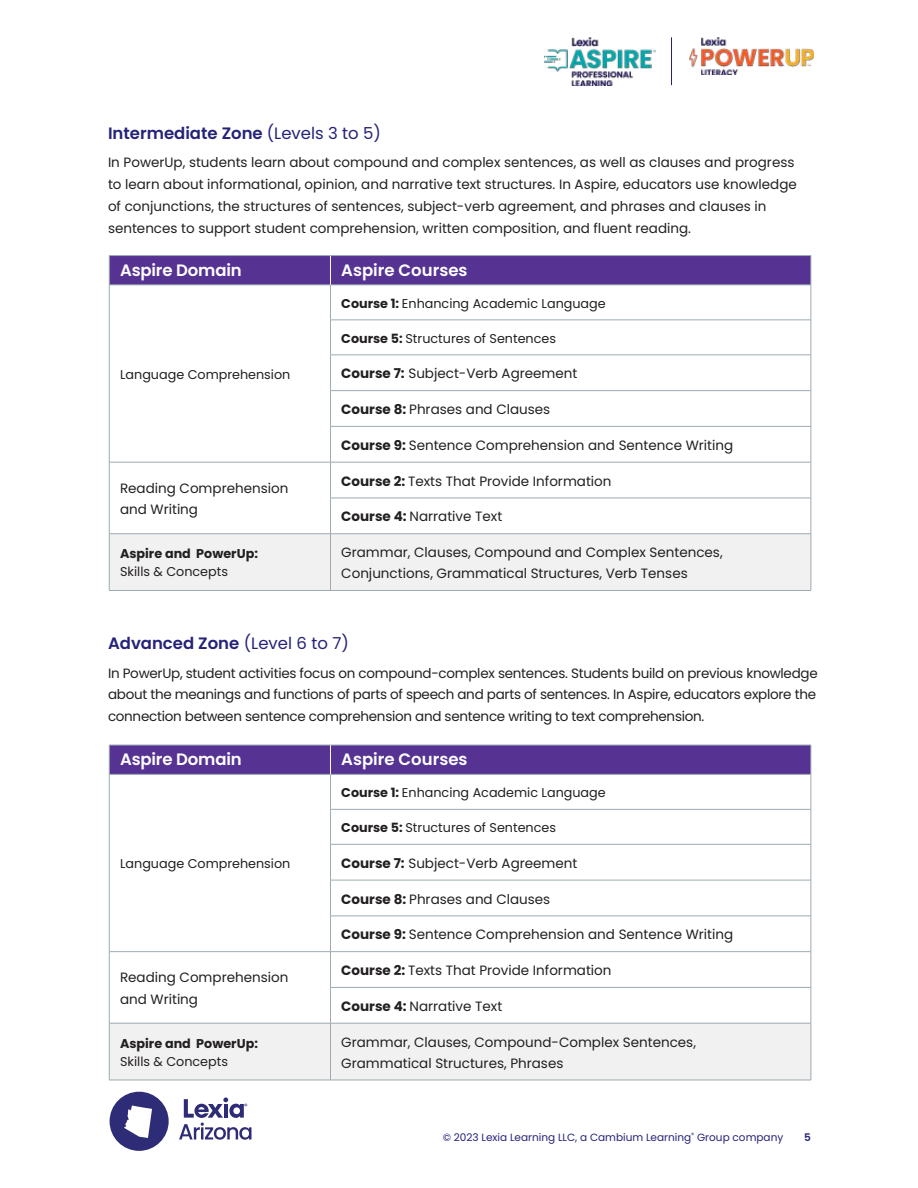
<style>
.page{position:relative;width:918px;height:1188px;background:#fff}
.page>*{position:absolute;margin:0;border:0;box-sizing:border-box;transform-origin:0 0}
.t1{font:600 16.5px "Poppins";color:#242279}
.t2{font:600 16.5px "Poppins";color:#fff}
.t3{font:13.5px/21.8px "Poppins";color:#221f1f}
.t4{font:13.5px/21.8px "Poppins";letter-spacing:-.02em;color:#221f1f}
.t5{font:12.75px "Poppins";color:#221f1f}
.t6{font:700 12.75px "Poppins";color:#221f1f}
.t7{font:10.5px "Poppins";color:#242279}
.t8{font:600 10.5px "Poppins";color:#242279}
.s1{font-weight:400}
.s2{font-weight:700}
</style>
<div class="page">
<img style="left:544px;top:37px;width:111px;height:48px">
<img style="left:690px;top:37px;width:123px;height:37px">
<hr style="left:671px;top:37px;width:1px;height:48px;background:#242279">
<div style="left:110px;top:1092px;width:59px;height:59px;background:#2e2c76;border-radius:50%"></div>
<svg style="left:179px;top:1097px;width:73px;height:43px"></svg>
<svg style="left:124px;top:1106px;width:28px;height:32px"></svg>
<div style="left:110px;top:1024px;width:701px;height:56px;background:#f1f1f2"></div>
<hr style="left:109px;top:775px;width:1px;height:34px;background:#9dabb0">
<hr style="left:330px;top:775px;width:1px;height:34px;background:#9dabb0">
<hr style="left:811px;top:775px;width:1px;height:34px;background:#9dabb0">
<hr style="left:109px;top:809px;width:1px;height:35px;background:#9dabb0">
<hr style="left:330px;top:809px;width:481px;height:1px;background:#9dabb0">
<hr style="left:330px;top:810px;width:1px;height:34px;background:#9dabb0">
<hr style="left:811px;top:810px;width:1px;height:34px;background:#9dabb0">
<hr style="left:109px;top:844px;width:1px;height:36px;background:#9dabb0">
<hr style="left:330px;top:844px;width:481px;height:1px;background:#9dabb0">
<hr style="left:330px;top:845px;width:1px;height:35px;background:#9dabb0">
<hr style="left:811px;top:845px;width:1px;height:35px;background:#9dabb0">
<hr style="left:109px;top:880px;width:1px;height:36px;background:#9dabb0">
<hr style="left:330px;top:880px;width:481px;height:1px;background:#9dabb0">
<hr style="left:330px;top:880px;width:1px;height:36px;background:#9dabb0">
<hr style="left:811px;top:880px;width:1px;height:36px;background:#9dabb0">
<hr style="left:109px;top:916px;width:1px;height:35px;background:#9dabb0">
<hr style="left:330px;top:916px;width:481px;height:1px;background:#9dabb0">
<hr style="left:330px;top:916px;width:1px;height:35px;background:#9dabb0">
<hr style="left:811px;top:916px;width:1px;height:35px;background:#9dabb0">
<hr style="left:109px;top:951px;width:221px;height:1px;background:#9dabb0">
<hr style="left:109px;top:952px;width:1px;height:35px;background:#9dabb0">
<hr style="left:330px;top:951px;width:481px;height:1px;background:#9dabb0">
<hr style="left:330px;top:952px;width:1px;height:35px;background:#9dabb0">
<hr style="left:811px;top:952px;width:1px;height:35px;background:#9dabb0">
<hr style="left:109px;top:987px;width:1px;height:36px;background:#9dabb0">
<hr style="left:330px;top:987px;width:481px;height:1px;background:#9dabb0">
<hr style="left:330px;top:988px;width:1px;height:35px;background:#9dabb0">
<hr style="left:811px;top:988px;width:1px;height:35px;background:#9dabb0">
<hr style="left:109px;top:1023px;width:221px;height:1px;background:#9dabb0">
<hr style="left:109px;top:1023px;width:1px;height:57px;background:#9dabb0">
<hr style="left:330px;top:1023px;width:481px;height:1px;background:#9dabb0">
<hr style="left:330px;top:1023px;width:1px;height:57px;background:#9dabb0">
<hr style="left:811px;top:1023px;width:1px;height:57px;background:#9dabb0">
<hr style="left:109px;top:1080px;width:221px;height:1px;background:#9dabb0">
<hr style="left:330px;top:1080px;width:481px;height:1px;background:#9dabb0">
<hr style="left:109px;top:774px;width:221px;height:1px;background:#9dabb0">
<hr style="left:330px;top:774px;width:481px;height:1px;background:#9dabb0">
<svg style="left:109px;top:745px;width:703px;height:29px;background:#583694"></svg>
<div style="left:110px;top:534px;width:701px;height:56px;background:#f1f1f2"></div>
<hr style="left:109px;top:285px;width:1px;height:35px;background:#9dabb0">
<hr style="left:330px;top:285px;width:1px;height:35px;background:#9dabb0">
<hr style="left:811px;top:285px;width:1px;height:35px;background:#9dabb0">
<hr style="left:109px;top:320px;width:1px;height:35px;background:#9dabb0">
<hr style="left:330px;top:320px;width:481px;height:1px;background:#9dabb0">
<hr style="left:330px;top:320px;width:1px;height:35px;background:#9dabb0">
<hr style="left:811px;top:320px;width:1px;height:35px;background:#9dabb0">
<hr style="left:109px;top:355px;width:1px;height:36px;background:#9dabb0">
<hr style="left:330px;top:355px;width:481px;height:1px;background:#9dabb0">
<hr style="left:330px;top:355px;width:1px;height:35px;background:#9dabb0">
<hr style="left:811px;top:355px;width:1px;height:35px;background:#9dabb0">
<hr style="left:109px;top:391px;width:1px;height:35px;background:#9dabb0">
<hr style="left:330px;top:390px;width:481px;height:1px;background:#9dabb0">
<hr style="left:330px;top:391px;width:1px;height:35px;background:#9dabb0">
<hr style="left:811px;top:391px;width:1px;height:35px;background:#9dabb0">
<hr style="left:109px;top:426px;width:1px;height:36px;background:#9dabb0">
<hr style="left:330px;top:426px;width:481px;height:1px;background:#9dabb0">
<hr style="left:330px;top:427px;width:1px;height:35px;background:#9dabb0">
<hr style="left:811px;top:427px;width:1px;height:35px;background:#9dabb0">
<hr style="left:109px;top:462px;width:221px;height:1px;background:#9dabb0">
<hr style="left:109px;top:462px;width:1px;height:36px;background:#9dabb0">
<hr style="left:330px;top:462px;width:481px;height:1px;background:#9dabb0">
<hr style="left:330px;top:462px;width:1px;height:36px;background:#9dabb0">
<hr style="left:811px;top:462px;width:1px;height:36px;background:#9dabb0">
<hr style="left:109px;top:498px;width:1px;height:36px;background:#9dabb0">
<hr style="left:330px;top:498px;width:481px;height:1px;background:#9dabb0">
<hr style="left:330px;top:498px;width:1px;height:36px;background:#9dabb0">
<hr style="left:811px;top:498px;width:1px;height:36px;background:#9dabb0">
<hr style="left:109px;top:533px;width:221px;height:1px;background:#9dabb0">
<hr style="left:109px;top:534px;width:1px;height:56px;background:#9dabb0">
<hr style="left:330px;top:533px;width:481px;height:1px;background:#9dabb0">
<hr style="left:330px;top:534px;width:1px;height:56px;background:#9dabb0">
<hr style="left:811px;top:534px;width:1px;height:56px;background:#9dabb0">
<hr style="left:109px;top:590px;width:221px;height:1px;background:#9dabb0">
<hr style="left:330px;top:590px;width:481px;height:1px;background:#9dabb0">
<hr style="left:109px;top:255px;width:221px;height:1px;background:#9dabb0">
<hr style="left:330px;top:255px;width:481px;height:1px;background:#9dabb0">
<hr style="left:109px;top:285px;width:221px;height:1px;background:#9dabb0">
<hr style="left:330px;top:285px;width:481px;height:1px;background:#9dabb0">
<div style="left:109px;top:256px;width:703px;height:29px;background:#563393"></div>
<p class="t1" style="left:108px;top:126px;width:275px">Intermediate Zone <span class="s1">(Levels 3 to 5)</span></p>
<p class="t3" style="left:108px;top:152px;width:690px">In PowerUp, students learn about compound and complex sentences, as well as clauses and progress to learn about informational, opinion, and narrative text structures. In Aspire, educators use knowledge of conjunctions, the structures of sentences, subject-verb agreement, and phrases and clauses in sentences to support student comprehension, written composition, and fluent reading.</p>
<p class="t2" style="left:120px;top:263px;width:123px">Aspire Domain</p>
<p class="t2" style="left:341px;top:263px;width:128px">Aspire Courses</p>
<p class="t5" style="left:120px;top:367px;width:172px">Language Comprehension</p>
<p class="t3" style="left:120px;top:477px;width:170px">Reading Comprehension and Writing</p>
<p class="t6" style="left:120px;top:548px;width:139px">Aspire and PowerUp:</p>
<p class="t5" style="left:120px;top:564px;width:110px">Skills &amp; Concepts</p>
<p class="t5" style="left:341px;top:296px;width:266px"><span class="s2">Course 1:</span> Enhancing Academic Language</p>
<p class="t5" style="left:341px;top:331px;width:216px"><span class="s2">Course 5:</span> Structures of Sentences</p>
<p class="t3" style="left:341px;top:363px;width:238px"><span class="s2">Course 7:</span> Subject-Verb Agreement</p>
<p class="t3" style="left:341px;top:399px;width:211px"><span class="s2">Course 8:</span> Phrases and Clauses</p>
<p class="t3" style="left:341px;top:435px;width:393px"><span class="s2">Course 9:</span> Sentence Comprehension and Sentence Writing</p>
<p class="t3" style="left:341px;top:470px;width:272px"><span class="s2">Course 2:</span> Texts That Provide Information</p>
<p class="t3" style="left:341px;top:506px;width:162px"><span class="s2">Course 4:</span> Narrative Text</p>
<p class="t3" style="left:341px;top:542px;width:383px;line-height:21px">Grammar, Clauses, Compound and Complex Sentences,<br>Conjunctions, Grammatical Structures, Verb Tenses</p>
<p class="t1" style="left:108px;top:636px;width:242px">Advanced Zone <span class="s1">(Level 6 to 7)</span></p>
<p class="t4" style="left:108px;top:662px;width:711px">In PowerUp, student activities focus on compound-complex sentences. Students build on previous knowledge about the meanings and functions of parts of speech and parts of sentences. In Aspire, educators explore the connection between sentence comprehension and sentence writing to text comprehension.</p>
<p class="t2" style="left:120px;top:752px;width:123px">Aspire Domain</p>
<p class="t2" style="left:341px;top:752px;width:128px">Aspire Courses</p>
<p class="t5" style="left:120px;top:856px;width:172px">Language Comprehension</p>
<p class="t3" style="left:120px;top:967px;width:170px">Reading Comprehension and Writing</p>
<p class="t6" style="left:120px;top:1038px;width:139px">Aspire and PowerUp:</p>
<p class="t5" style="left:120px;top:1054px;width:110px">Skills &amp; Concepts</p>
<p class="t5" style="left:341px;top:785px;width:266px"><span class="s2">Course 1:</span> Enhancing Academic Language</p>
<p class="t5" style="left:341px;top:820px;width:216px"><span class="s2">Course 5:</span> Structures of Sentences</p>
<p class="t3" style="left:341px;top:852px;width:238px"><span class="s2">Course 7:</span> Subject-Verb Agreement</p>
<p class="t3" style="left:341px;top:888px;width:211px"><span class="s2">Course 8:</span> Phrases and Clauses</p>
<p class="t3" style="left:341px;top:924px;width:393px"><span class="s2">Course 9:</span> Sentence Comprehension and Sentence Writing</p>
<p class="t3" style="left:341px;top:960px;width:272px"><span class="s2">Course 2:</span> Texts That Provide Information</p>
<p class="t3" style="left:341px;top:996px;width:162px"><span class="s2">Course 4:</span> Narrative Text</p>
<p class="t3" style="left:341px;top:1032px;width:356px;line-height:21px">Grammar, Clauses, Compound-Complex Sentences,<br>Grammatical Structures, Phrases</p>
<p class="t7" style="left:443px;top:1131px;width:342px">© 2023 Lexia Learning LLC, a Cambium Learning<sup>®</sup> Group company</p>
<p class="t8" style="left:804px;top:1133px;width:8px">5</p>
</div>
